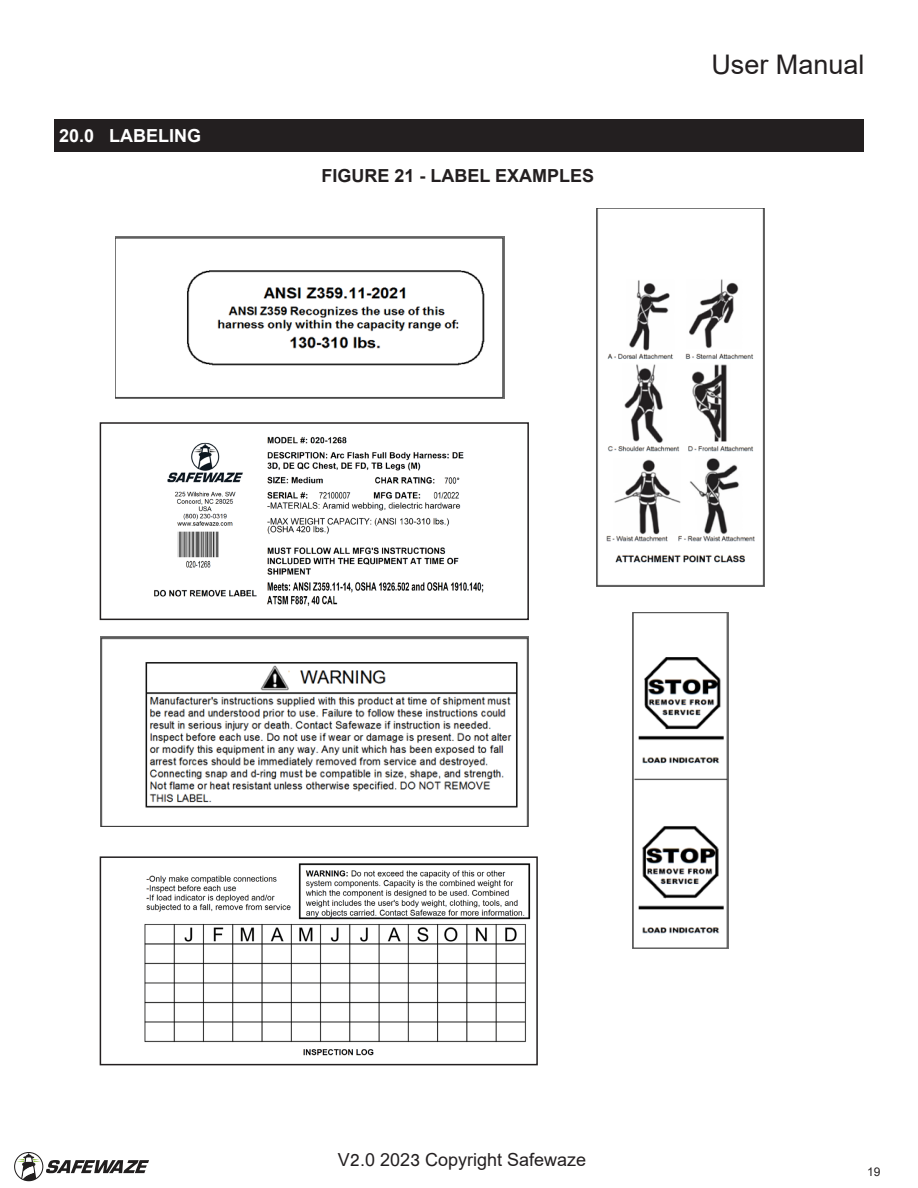
<style>
.page{position:relative;width:918px;height:1188px;background:#fff}
.page>*{position:absolute;margin:0;border:0;box-sizing:border-box;transform-origin:0 0}
.t1{font:27px "Arial";color:#231f20}
.t2{font:18px "Arial";color:#231f20}
.t3{font:700 18px "Arial";color:#231f20}
.t4{font:700 18px "Arial";color:#fff}
.t5{font:12px "Arial";color:#231f20}
.s1{font-family:"Nimbus San"}
</style>
<div class="page">
<svg style="left:14px;top:1152px;width:135px;height:29px"></svg>
<div style="left:54px;top:119px;width:810px;height:33px;background:#231f20"></div>
<img style="left:116px;top:236px;width:389px;height:162px">
<img style="left:154px;top:436px;width:330px;height:170px">
<div style="left:100px;top:422px;width:429px;height:198px;border:2px solid #231f20"></div>
<img style="left:100px;top:637px;width:428px;height:190px">
<img style="left:596px;top:208px;width:169px;height:378px">
<img style="left:633px;top:612px;width:96px;height:336px">
<img style="left:144px;top:863px;width:387px;height:193px">
<div style="left:100px;top:856px;width:438px;height:209px;border:2px solid #231f20"></div>
<p class="t4" style="left:59px;top:123px;width:144px">20.0 LABELING</p>
<p class="t3" style="left:322px;top:163px;width:274px">FIGURE 21 - LABEL EXAMPLES</p>
<p class="t1" style="left:711px;top:46px;width:155px">User Manual</p>
<p class="t2" style="left:338px;top:1147px;width:250px">V<span class="s1">2</span>.0 202<span class="s1">3</span> Copyright Safewaze</p>
<p class="t5" style="left:867px;top:1164px;width:15px">19</p>
</div>
